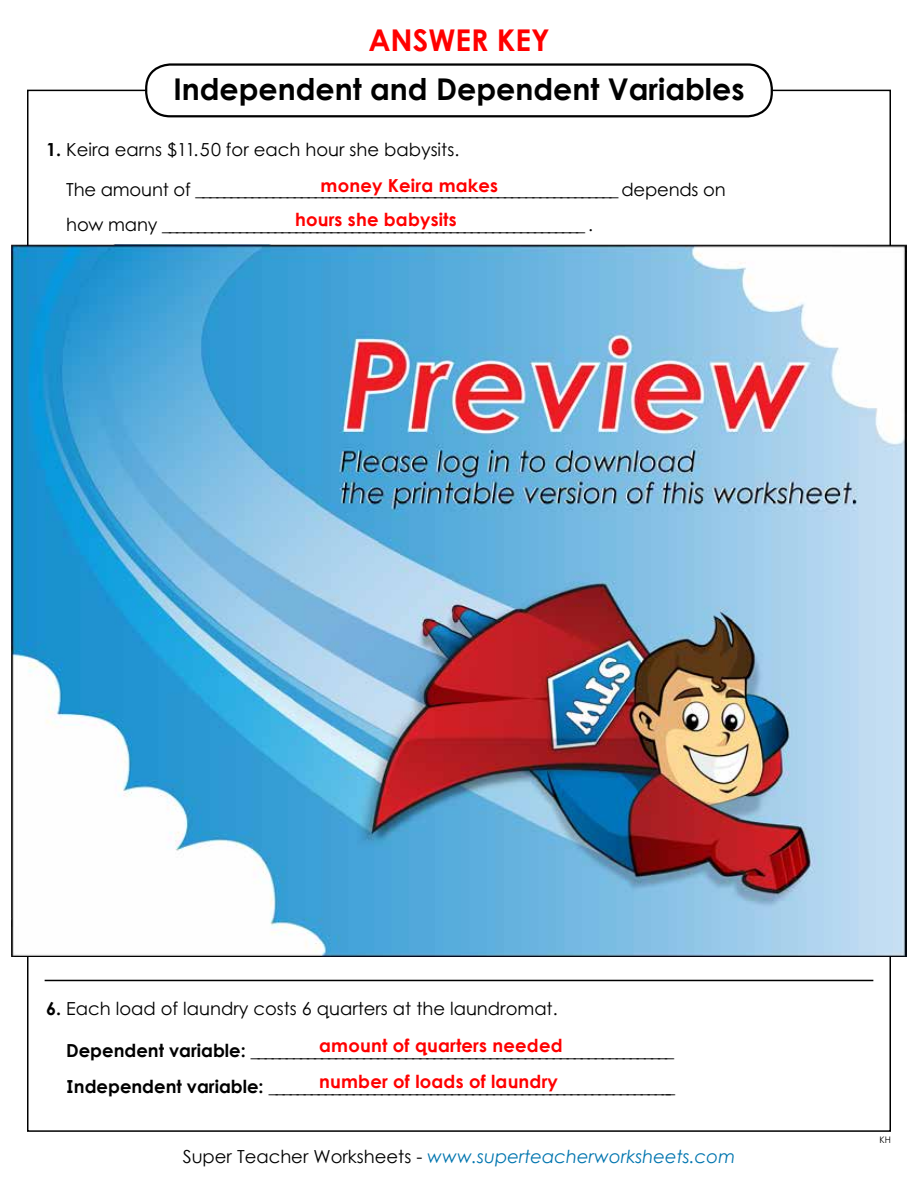
<style>
.page{position:relative;width:918px;height:1188px;background:#fff}
.page>*{position:absolute;margin:0;border:0;box-sizing:border-box;transform-origin:0 0}
.t1{font:700 30px "Century Gothic 2";color:#000}
.t2{font:700 30px "Century STW4";color:#f00}
.t3{font:18px/34.5px "Century STW4";color:#000}
.t4{font:700 18px/35.5px "Century STW4";letter-spacing:.01em;color:#f00}
.t5{font:italic 18px "Century Gothic 2";color:#0075af}
.t6{font:9px "Century Gothic 2";color:#000}
.s1{font-weight:700}
.s2{font-style:normal;color:#000}
</style>
<div class="page">
<div style="left:145px;top:63px;width:628px;height:54px;border:2px solid #000;border-radius:24px"></div>
<hr style="left:45px;top:980px;width:828px;height:1px;background:#000">
<img style="left:11px;top:244px;width:896px;height:713px">
<h1 class="t2" style="left:368px;top:17px;width:183px">ANSWER KEY</h1>
<h1 class="t1" style="left:173px;top:66px;width:573px">Independent and Dependent Variables</h1>
<p class="t3" style="left:46px;top:132px;width:415px"><span class="s1">1.</span> Keira earns $11.50 for each hour she babysits.</p>
<p class="t3" style="left:66px;top:172px;width:661px">The amount of ____________________________________________________________ depends on how many ____________________________________________________________ .</p>
<p class="t4" style="left:321px;top:167px;width:179px">money Keira makes</p>
<p class="t4" style="left:295px;top:201px;width:163px">hours she babysits</p>
<p class="t3" style="left:46px;top:991px;width:513px"><span class="s1">6.</span> Each load of laundry costs 6 quarters at the laundromat.</p>
<p class="t3" style="left:66px;top:1032px;width:611px;line-height:36px"><span class="s1">Dependent variable:</span> ____________________________________________________________<br><span class="s1">Independent variable:</span> __________________________________________________________</p>
<p class="t4" style="left:319px;top:1027px;width:245px">amount of quarters needed number of loads of laundry</p>
<p class="t5" style="left:183px;top:1144px;width:554px"><span class="s2">Super Teacher Worksheets -</span> www.superteacherworksheets.com</p>
<p class="t6" style="left:880px;top:1133px;width:13px">KH</p>
</div>
